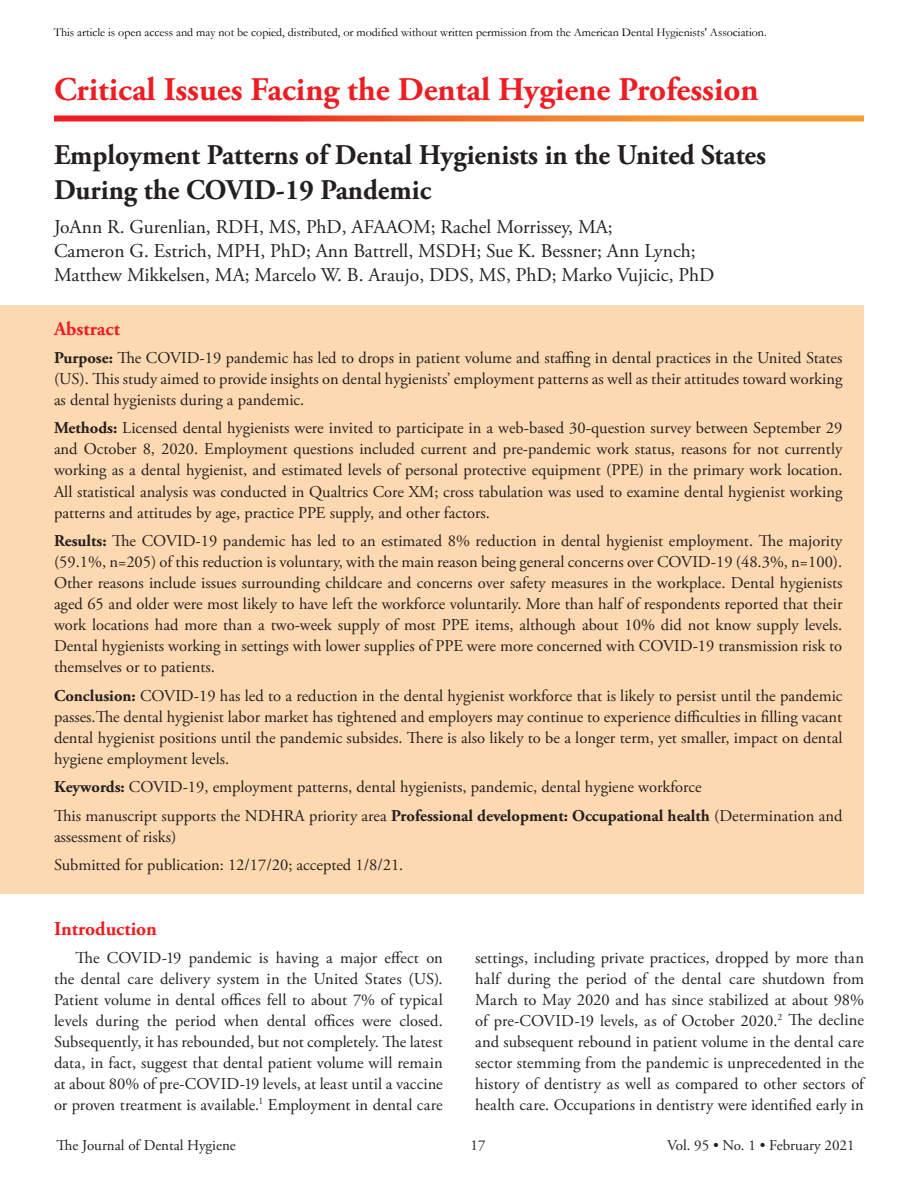
<style>
.page{position:relative;width:918px;height:1188px;background:#fff}
.page>*{position:absolute;margin:0;border:0;box-sizing:border-box;transform-origin:0 0}
.t1{font:700 33px "Adobe Garamond Pro";color:#ee1d23}
.t2{font:700 28.5px/34.5px "Adobe Garamond Pro";color:#231f20}
.t3{font:19.5px/24px "Adobe Garamond Pro";color:#231f20}
.t4{font:700 19.5px "Adobe Garamond Pro";color:#ee1d23}
.t5{font:16.5px/21px "Adobe Garamond Pro";color:#231f20;text-align:justify}
.t6{font:15px "Adobe Garamond Pro";color:#231f20}
.t7{font:12px "Garamond";color:#000}
.s1{font-weight:700}
</style>
<div class="page">
<div style="left:0;top:305px;width:864px;height:589px;background:#fdd9b1"></div>
<svg style="left:54px;top:116px;width:810px;height:6px;background:#f36d3b"></svg>
<p class="t7" style="left:54px;top:24px;width:715px">This article is open access and may not be copied, distributed, or modified without written permission from the American Dental Hygienists' Association.</p>
<h1 class="t1" style="left:54px;top:70px;width:706px">Critical Issues Facing the Dental Hygiene Profession</h1>
<h2 class="t2" style="left:54px;top:138px;width:714px">Employment Patterns of Dental Hygienists in the United States<br>During the COVID-19 Pandemic</h2>
<p class="t3" style="left:54px;top:216px;width:662px">JoAnn R. Gurenlian, RDH, MS, PhD, AFAAOM; Rachel Morrissey, MA;<br>Cameron G. Estrich, MPH, PhD; Ann Battrell, MSDH; Sue K. Bessner; Ann Lynch;<br>Matthew Mikkelsen, MA; Marcelo W. B. Araujo, DDS, MS, PhD; Marko Vujicic, PhD</p>
<p class="t4" style="left:54px;top:318px;width:67px">Abstract</p>
<p class="t5" style="left:54px;top:348px;width:790px"><span class="s1">Purpose:</span> The COVID-19 pandemic has led to drops in patient volume and staffing in dental practices in the United States (US). This study aimed to provide insights on dental hygienists’ employment patterns as well as their attitudes toward working as dental hygienists during a pandemic.</p>
<p class="t5" style="left:54px;top:418px;width:790px"><span class="s1">Methods:</span> Licensed dental hygienists were invited to participate in a web-based 30-question survey between September 29 and October 8, 2020. Employment questions included current and pre-pandemic work status, reasons for not currently working as a dental hygienist, and estimated levels of personal protective equipment (PPE) in the primary work location.<br>All statistical analysis was conducted in Qualtrics Core XM; cross tabulation was used to examine dental hygienist working patterns and attitudes by age, practice PPE supply, and other factors.</p>
<p class="t5" style="left:54px;top:531px;width:790px"><span class="s1">Results:</span> The COVID-19 pandemic has led to an estimated 8% reduction in dental hygienist employment. The majority (59.1%, n=205) of this reduction is voluntary, with the main reason being general concerns over COVID-19 (48.3%, n=100).<br>Other reasons include issues surrounding childcare and concerns over safety measures in the workplace. Dental hygienists aged 65 and older were most likely to have left the workforce voluntarily. More than half of respondents reported that their work locations had more than a two-week supply of most PPE items, although about 10% did not know supply levels.<br>Dental hygienists working in settings with lower supplies of PPE were more concerned with COVID-19 transmission risk to themselves or to patients.</p>
<p class="t5" style="left:54px;top:686px;width:790px"><span class="s1">Conclusion:</span> COVID-19 has led to a reduction in the dental hygienist workforce that is likely to persist until the pandemic passes.The dental hygienist labor market has tightened and employers may continue to experience difficulties in filling vacant dental hygienist positions until the pandemic subsides. There is also likely to be a longer term, yet smaller, impact on dental hygiene employment levels.</p>
<p class="t5" style="left:54px;top:773px;width:790px;line-height:28.5px"><span class="s1">Keywords:</span> COVID-19, employment patterns, dental hygienists, pandemic, dental hygiene workforce<br>This manuscript supports the NDHRA priority area <span class="s1">Professional development: Occupational health</span> (Determination and</p>
<p class="t5" style="left:54px;top:823px;width:351px;line-height:28.5px">assessment of risks)<br>Submitted for publication: 12/17/20; accepted 1/8/21.</p>
<p class="t4" style="left:54px;top:918px;width:105px">Introduction</p>
<p class="t5" style="left:54px;top:947px;width:390px;text-indent:22px">The COVID-19 pandemic is having a major effect on the dental care delivery system in the United States (US).<br>Patient volume in dental offices fell to about 7% of typical levels during the period when dental offices were closed.<br>Subsequently, it has rebounded, but not completely. The latest data, in fact, suggest that dental patient volume will remain at about 80% of pre-COVID-19 levels, at least until a vaccine or proven treatment is available.<sup>1</sup> Employment in dental care</p>
<p class="t5" style="left:475px;top:947px;width:390px">settings, including private practices, dropped by more than half during the period of the dental care shutdown from March to May 2020 and has since stabilized at about 98% of pre-COVID-19 levels, as of October 2020.<sup>2</sup> The decline and subsequent rebound in patient volume in the dental care sector stemming from the pandemic is unprecedented in the history of dentistry as well as compared to other sectors of health care. Occupations in dentistry were identified early in</p>
<p class="t6" style="left:57px;top:1137px;width:181px">The Journal of Dental Hygiene</p>
<p class="t6" style="left:471px;top:1137px;width:16px">17</p>
<p class="t6" style="left:667px;top:1137px;width:189px">Vol. 95 • No. 1 • February 2021</p>
</div>
